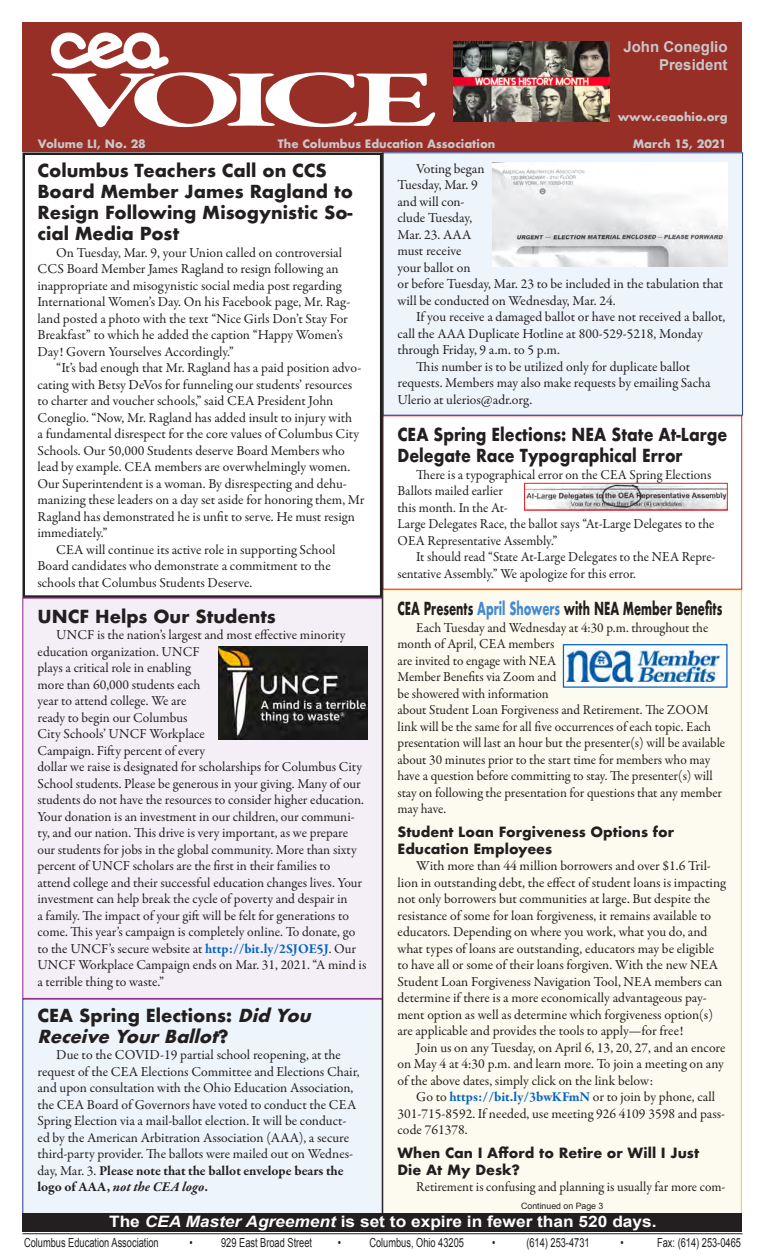
<style>
.page{position:relative;width:765px;height:1260px;background:#fff}
.page>*{position:absolute;margin:0;border:0;box-sizing:border-box;transform-origin:0 0}
.t1{font:700 82.62px "Garamond Premr Pro";letter-spacing:-.14em;color:#fff;scale:1.78 1}
.t2{font:700 17.5px/21px "Futura";color:#231f20}
.t3{font:700 17.5px/21px "Futura";color:#231f20;scale:.87 1}
.t4{font:700 17.5px "Futura";color:#231f20;scale:.63 1}
.t5{font:italic 700 17.5px/21px "Futura";color:#231f20}
.t6{font:700 15.75px "Arial";color:#fff;scale:1.1 1}
.t7{font:700 15px/18px "Arial";color:#c7c8ca;text-align:right}
.t8{font:13.75px/16.5px "Garamond Premr Pro";color:#231f20}
.t9{font:700 13.75px/16.5px "Futura";color:#231f20}
.t10{font:12.5px "Arial";color:#231f20;scale:.74 1}
.t11{font:700 11.25px "Futura";color:#c7c8ca}
.t12{font:8.75px "Arial";color:#231f20}
.s1{color:#448ad1}
.s2{font-weight:700;color:#0563c1}
.s3{font-style:normal}
.s4{font-weight:700}
.s5{font-weight:700;font-style:italic}
.s6{font-style:italic}
</style>
<div class="page">
<div style="left:22px;top:152px;width:360px;height:446px;border:2px solid #231f20"></div>
<div style="left:383px;top:589px;width:359px;height:627px;background:#fdfaef;border:1px solid #f7cd26"></div>
<div style="left:22px;top:999px;width:360px;height:215px;background:#edf4fb"></div>
<div style="left:22px;top:598px;width:360px;height:401px;background:#f4eff6"></div>
<div style="left:383px;top:152px;width:360px;height:264px;background:#edf4fb;border:1px solid #253f8e"></div>
<hr style="left:22px;top:1233px;width:720px;height:1px;background:#231f20">
<div style="left:22px;top:1214px;width:720px;height:18px;background:#231f20"></div>
<hr style="left:382px;top:152px;width:1px;height:1062px;background:#231f20">
<div style="left:22px;top:22px;width:720px;height:130px;background:#982f27"></div>
<img style="left:59px;top:33px;width:44px;height:27px">
<div style="left:563px;top:645px;width:164px;height:42px;background:#fff"></div>
<img style="left:567px;top:648px;width:155px;height:34px">
<div style="left:563px;top:644px;width:165px;height:44px;border:1px solid #0563c1"></div>
<img style="left:454px;top:42px;width:156px;height:80px">
<img style="left:218px;top:647px;width:150px;height:92px">
<img style="left:493px;top:163px;width:235px;height:104px">
<img style="left:526px;top:485px;width:200px;height:24px">
<div style="left:524px;top:483px;width:204px;height:28px;border:1px solid #ee1d23"></div>
<p class="t7" style="left:623px;top:39px;width:106px">John Coneglio<br>President</p>
<h1 class="t1" style="left:52px;top:49px;width:219px">VOICE</h1>
<p class="t11" style="left:618px;top:109px;width:112px">www.ceaohio.org</p>
<p class="t8" style="left:398px;top:160px;width:327px;text-indent:19px">Voting began<br>Tuesday, Mar. 9<br>and will con-<br>clude Tuesday,<br>Mar. 23. AAA<br>must receive<br>your ballot on<br>or before Tuesday, Mar. 23 to be included in the tabulation that will be conducted on Wednesday, Mar. 24.</p>
<p class="t8" style="left:416px;top:309px;width:311px">If you receive a damaged ballot or have not received a ballot,</p>
<p class="t8" style="left:398px;top:325px;width:307px">call the AAA Duplicate Hotline at 800-529-5218, Monday</p>
<p class="t8" style="left:398px;top:342px;width:164px">through Friday, 9 a.m. to 5 p.m.</p>
<p class="t8" style="left:416px;top:358px;width:276px">This number is to be utilized only for duplicate ballot</p>
<p class="t8" style="left:398px;top:375px;width:314px">requests. Members may also make requests by emailing Sacha</p>
<p class="t8" style="left:398px;top:391px;width:136px">Ulerio at ulerios@adr.org.</p>
<p class="t3" style="left:398px;top:424px;width:381px">CEA Spring Elections: NEA State At-Large<br>Delegate Race Typographical Error</p>
<p class="t8" style="left:397px;top:466px;width:318px;text-indent:19px">There is a typographical error on the CEA Spring Elections Ballots mailed earlier<br>this month. In the At-<br>Large Delegates Race, the ballot says “At-Large Delegates to the OEA Representative Assembly.”</p>
<p class="t8" style="left:397px;top:549px;width:320px;text-indent:19px">It should read “State At-Large Delegates to the NEA Repre&shy;sentative Assembly.” We apologize for this error.</p>
<p class="t4" style="left:398px;top:596px;width:517px">CEA Presents <span class="s1">April Showers</span> with NEA Member Benefits</p>
<p class="t8" style="left:398px;top:619px;width:329px;text-indent:19px">Each Tuesday and Wednesday at 4:30 p.m. throughout the month of April, CEA members<br>are invited to engage with NEA<br>Member Benefits via Zoom and<br>be showered with information<br>about Student Loan Forgiveness and Retirement. The ZOOM link will be the same for all five occurrences of each topic. Each presentation will last an hour but the presenter(s) will be available about 30 minutes prior to the start time for members who may have a question before committing to stay. The presenter(s) will stay on following the presentation for questions that any member may have.</p>
<p class="t9" style="left:398px;top:824px;width:278px">Student Loan Forgiveness Options for<br>Education Employees</p>
<p class="t8" style="left:398px;top:858px;width:330px;text-indent:19px">With more than 44 million borrowers and over $1.6 Tril&shy;lion in outstanding debt, the effect of student loans is impacting not only borrowers but communities at large. But despite the resistance of some for loan forgiveness, it remains available to educators. Depending on where you work, what you do, and what types of loans are outstanding, educators may be eligible to have all or some of their loans forgiven. With the new NEA Student Loan Forgiveness Navigation Tool, NEA members can determine if there is a more economically advantageous pay&shy;ment option as well as determine which forgiveness option(s) are applicable and provides the tools to apply—for free!</p>
<p class="t8" style="left:398px;top:1039px;width:330px;text-align:justify;text-indent:19px">Join us on any Tuesday, on April 6, 13, 20, 27, and an encore on May 4 at 4:30 p.m. and learn more. To join a meeting on any of the above dates, simply click on the link below:</p>
<p class="t8" style="left:398px;top:1089px;width:329px;text-indent:19px">Go to <span class="s2">https://bit.ly/3bwKFmN</span> or to join by phone, call<br>301-715-8592. If needed, use meeting 926 4109 3598 and pass&shy;code 761378.</p>
<p class="t9" style="left:398px;top:1145px;width:303px">When Can I Afford to Retire or Will I Just<br>Die At My Desk?</p>
<p class="t8" style="left:416px;top:1179px;width:311px">Retirement is confusing and planning is usually far more com-</p>
<p class="t12" style="left:521px;top:1201px;width:84px">Continued on Page 3</p>
<p class="t11" style="left:38px;top:135px;width:110px">Volume LI, No. 28</p>
<p class="t11" style="left:278px;top:135px;width:219px">The Columbus Education Association</p>
<p class="t11" style="left:633px;top:135px;width:95px">March 15, 2021</p>
<p class="t2" style="left:38px;top:160px;width:317px">Columbus Teachers Call on CCS<br>Board Member James Ragland to<br>Resign Following Misogynistic So&shy;cial Media Post</p>
<p class="t8" style="left:38px;top:245px;width:314px;text-indent:19px">On Tuesday, Mar. 9, your Union called on controversial CCS Board Member James Ragland to resign following an inappropriate and misogynistic social media post regarding International Women’s Day. On his Facebook page, Mr. Rag&shy;land posted a photo with the text “Nice Girls Don’t Stay For Breakfast” to which he added the caption “Happy Women’s Day! Govern Yourselves Accordingly.”</p>
<p class="t8" style="left:56px;top:360px;width:307px">“It’s bad enough that Mr. Ragland has a paid position advo-</p>
<p class="t8" style="left:38px;top:377px;width:316px">cating with Betsy DeVos for funneling our students’ resources</p>
<p class="t8" style="left:38px;top:393px;width:297px">to charter and voucher schools,” said CEA President John</p>
<p class="t8" style="left:38px;top:410px;width:316px">Coneglio. “Now, Mr. Ragland has added insult to injury with</p>
<p class="t8" style="left:38px;top:426px;width:323px">a fundamental disrespect for the core values of Columbus City</p>
<p class="t8" style="left:38px;top:443px;width:309px">Schools. Our 50,000 Students deserve Board Members who</p>
<p class="t8" style="left:38px;top:459px;width:314px">lead by example. CEA members are overwhelmingly women.</p>
<p class="t8" style="left:38px;top:476px;width:311px">Our Superintendent is a woman. By disrespecting and dehu-</p>
<p class="t8" style="left:38px;top:492px;width:329px">manizing these leaders on a day set aside for honoring them, Mr</p>
<p class="t8" style="left:38px;top:509px;width:319px">Ragland has demonstrated he is unfit to serve. He must resign</p>
<p class="t8" style="left:38px;top:525px;width:72px">immediately.”</p>
<p class="t8" style="left:56px;top:542px;width:281px">CEA will continue its active role in supporting School</p>
<p class="t8" style="left:38px;top:558px;width:295px">Board candidates who demonstrate a commitment to the</p>
<p class="t8" style="left:38px;top:575px;width:216px">schools that Columbus Students Deserve.</p>
<p class="t2" style="left:38px;top:606px;width:240px">UNCF Helps Our Students</p>
<p class="t8" style="left:38px;top:627px;width:330px;text-indent:19px">UNCF is the nation’s largest and most effective minority education organization. UNCF<br>plays a critical role in enabling<br>more than 60,000 students each<br>year to attend college. We are<br>ready to begin our Columbus<br>City Schools’ UNCF Workplace<br>Campaign. Fifty percent of every<br>dollar we raise is designated for scholarships for Columbus City School students. Please be generous in your giving. Many of our students do not have the resources to consider higher education.<br>Your donation is an investment in our children, our communi&shy;ty, and our nation. This drive is very important, as we prepare our students for jobs in the global community. More than sixty percent of UNCF scholars are the first in their families to attend college and their successful education changes lives. Your investment can help break the cycle of poverty and despair in<br>a family. The impact of your gift will be felt for generations to come. This year’s campaign is completely online. To donate, go to the UNCF’s secure website at <span class="s2">http://bit.ly/2SJOE5J</span>. Our UNCF Workplace Campaign ends on Mar. 31, 2021. “A mind is a terrible thing to waste.”</p>
<p class="t5" style="left:37px;top:1005px;width:280px"><span class="s3">CEA Spring Elections:</span> Did You<br>Receive YourBallot<span class="s3">?</span></p>
<p class="t8" style="left:38px;top:1047px;width:324px;text-indent:19px">Due to the COVID-19 partial school reopening, at the request of the CEA Elections Committee and Elections Chair, and upon consultation with the Ohio Education Association, the CEA Board of Governors have voted to conduct the CEA Spring Election via a mail-ballot election. It will be conduct&shy;ed by the American Arbitration Association (AAA), a secure third-party provider. The ballots were mailed out on Wednes&shy;day, Mar. 3. <span class="s4">Please note that the ballot envelope bears the logo of AAA,</span> <span class="s5">not the CEA logo</span><span class="s4">.</span></p>
<p class="t6" style="left:109px;top:1212px;width:499px">The <span class="s6">CEA Master Agreement</span> is set to expire in fewer than 520 days.</p>
<p class="t10" style="left:24px;top:1234px;width:184px">Columbus Education Association</p>
<p class="t10" style="left:190px;top:1234px;width:167px">• 929 East Broad Street</p>
<p class="t10" style="left:338px;top:1234px;width:172px">• Columbus, Ohio 43205</p>
<p class="t10" style="left:492px;top:1234px;width:6px">•</p>
<p class="t10" style="left:526px;top:1234px;width:87px">(614) 253-4731</p>
<p class="t10" style="left:621px;top:1234px;width:6px">•</p>
<p class="t10" style="left:657px;top:1234px;width:115px">Fax: (614) 253-0465</p>
</div>
